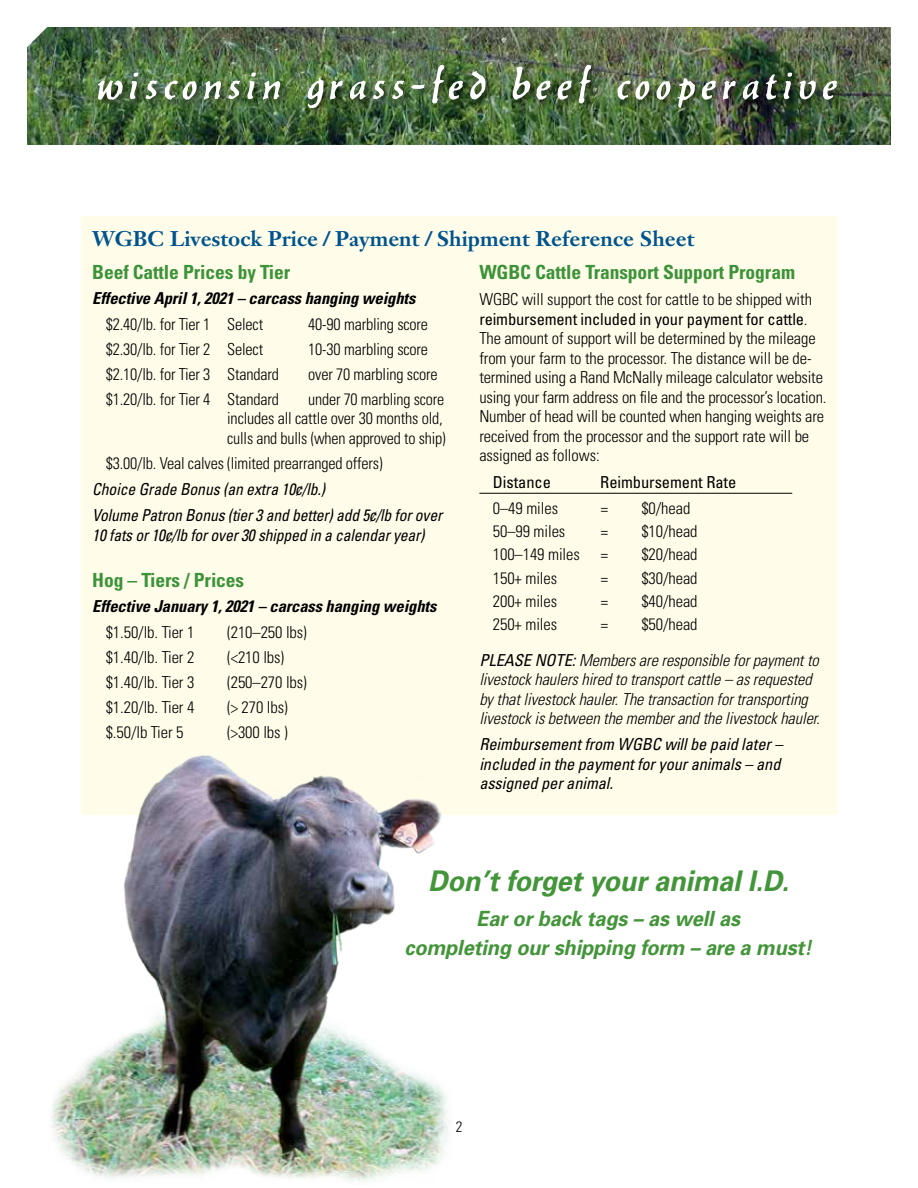
<style>
.page{position:relative;width:918px;height:1188px;background:#fff}
.page>*{position:absolute;margin:0;border:0;box-sizing:border-box;transform-origin:0 0}
.t1{font:italic 700 28.5px "Univers";letter-spacing:-.005em;color:#439539;scale:.95 1}
.t2{font:italic 700 21px/28.5px "Univers";letter-spacing:-.005em;color:#439539;text-align:center;scale:.95 1}
.t3{font:700 21px "Janson Text";color:#00538d}
.t4{font:700 condensed 19.5px "Univers";letter-spacing:-.005em;color:#3c9339}
.t5{font:300 condensed 16.5px/19.5px "Univers";letter-spacing:-.01em;color:#000}
.t6{font:italic 300 condensed 16.5px/19.5px "Univers";letter-spacing:-.005em;color:#000}
.t7{font:italic condensed 16.5px/26.2px "Univers";letter-spacing:-.005em;color:#000;scale:.95 1}
.t8{font:italic condensed 16.5px/19.5px "Univers";letter-spacing:-.005em;color:#000}
.t9{font:italic 700 condensed 16.5px "Univers";letter-spacing:-.005em;color:#000}
.t10{font:condensed 16.5px "Univers";letter-spacing:-.005em;color:#000}
.t11{font:300 condensed 15px "Univers";color:#000}
.s1{font-weight:400}
.s2{font-style:normal}
</style>
<div class="page">
<img style="left:27px;top:27px;width:864px;height:118px">
<div style="left:94px;top:61px;width:754px;height:58px;background:#000;opacity:.75"></div>
<img style="left:98px;top:64px;width:739px;height:44px">
<div style="left:81px;top:216px;width:756px;height:598px;background:#fffde9"></div>
<hr style="left:479px;top:493px;width:313px;height:1px;background:#000">
<img style="left:51px;top:755px;width:420px;height:427px">
<p class="t3" style="left:92px;top:225px;width:604px">WGBC Livestock Price / Payment / Shipment Reference Sheet</p>
<p class="t4" style="left:92px;top:260px;width:200px">Beef Cattle Prices by Tier</p>
<p class="t9" style="left:92px;top:288px;width:325px">Effective April 1, 2021 – carcass hanging weights</p>
<p class="t5" style="left:106px;top:314px;width:159px">$2.40/lb. for Tier 1 Select</p>
<p class="t5" style="left:308px;top:314px;width:121px">40-90 marbling score</p>
<p class="t5" style="left:106px;top:339px;width:159px">$2.30/lb. for Tier 2 Select</p>
<p class="t5" style="left:308px;top:339px;width:121px">10-30 marbling score</p>
<p class="t5" style="left:106px;top:364px;width:175px">$2.10/lb. for Tier 3 Standard</p>
<p class="t5" style="left:308px;top:364px;width:131px">over 70 marbling score</p>
<p class="t5" style="left:106px;top:389px;width:175px">$1.20/lb. for Tier 4 Standard</p>
<p class="t4" style="left:479px;top:260px;width:317px">WGBC Cattle Transport Support Program</p>
<p class="t5" style="left:479px;top:289px;width:349px">WGBC will support the cost for cattle to be shipped with <span class="s1">reimbursement included in your payment for cattle</span>.<br>The amount of support will be determined by the mileage from your farm to the processor. The distance will be de&shy;termined using a Rand McNally mileage calculator website using your farm address on file and the processor’s location.<br>Number of head will be counted when hanging weights are received from the processor and the support rate will be assigned as follows:</p>
<p class="t10" style="left:493px;top:471px;width:60px">Distance</p>
<p class="t10" style="left:600px;top:471px;width:138px">Reimbursement Rate</p>
<p class="t5" style="left:493px;top:498px;width:67px">0–49 miles</p>
<p class="t5" style="left:601px;top:498px;width:9px">=</p>
<p class="t5" style="left:641px;top:498px;width:50px">$0/head</p>
<p class="t5" style="left:493px;top:521px;width:74px">50–99 miles</p>
<p class="t5" style="left:601px;top:521px;width:9px">=</p>
<p class="t5" style="left:641px;top:521px;width:58px">$10/head</p>
<p class="t5" style="left:493px;top:545px;width:88px">100–149 miles</p>
<p class="t5" style="left:601px;top:545px;width:9px">=</p>
<p class="t5" style="left:641px;top:545px;width:58px">$20/head</p>
<p class="t5" style="left:493px;top:568px;width:66px">150+ miles</p>
<p class="t5" style="left:601px;top:568px;width:9px">=</p>
<p class="t5" style="left:641px;top:568px;width:58px">$30/head</p>
<p class="t5" style="left:493px;top:591px;width:66px">200+ miles</p>
<p class="t5" style="left:601px;top:591px;width:9px">=</p>
<p class="t5" style="left:641px;top:591px;width:58px">$40/head</p>
<p class="t5" style="left:493px;top:614px;width:66px">250+ miles</p>
<p class="t5" style="left:601px;top:614px;width:9px">=</p>
<p class="t5" style="left:227px;top:389px;width:220px;text-indent:81px">under 70 marbling score includes all cattle over 30 months old, culls and bulls (when approved to ship)</p>
<p class="t5" style="left:106px;top:453px;width:278px">$3.00/lb. Veal calves (limited prearranged offers)</p>
<p class="t7" style="left:92px;top:476px;width:370px">Choice Grade Bonus (an extra 10¢/lb.)<br>Volume Patron Bonus (tier 3 and better) add 5¢/lb for over</p>
<p class="t7" style="left:92px;top:521px;width:351px">10 fats or 10¢/lb for over 30 shipped in a calendar year)</p>
<p class="t4" style="left:92px;top:568px;width:154px">Hog – Tiers / Prices</p>
<p class="t9" style="left:92px;top:596px;width:346px">Effective January 1, 2021 – carcass hanging weights</p>
<p class="t5" style="left:106px;top:623px;width:90px">$1.50/lb. Tier 1</p>
<p class="t5" style="left:227px;top:623px;width:81px">(210–250 lbs)</p>
<p class="t5" style="left:106px;top:647px;width:90px">$1.40/lb. Tier 2</p>
<p class="t5" style="left:227px;top:647px;width:58px">(&lt;210 lbs)</p>
<p class="t5" style="left:106px;top:672px;width:90px">$1.40/lb. Tier 3</p>
<p class="t5" style="left:227px;top:672px;width:81px">(250–270 lbs)</p>
<p class="t5" style="left:106px;top:697px;width:90px">$1.20/lb. Tier 4</p>
<p class="t5" style="left:227px;top:697px;width:62px">(&gt; 270 lbs)</p>
<p class="t5" style="left:106px;top:722px;width:79px">$.50/lb Tier 5</p>
<p class="t5" style="left:227px;top:722px;width:62px">(&gt;300 lbs )</p>
<p class="t6" style="left:479px;top:606px;width:341px;line-height:35.4px;text-indent:162px"><span class="s2">$50/head<br></span><span class="s1">PLEASE NOTE:</span> Members are responsible for payment to</p>
<p class="t6" style="left:479px;top:669px;width:342px">livestock haulers hired to transport cattle – as requested by that livestock hauler. The transaction for transporting livestock is between the member and the livestock hauler.</p>
<p class="t8" style="left:479px;top:734px;width:305px">Reimbursement from WGBC will be paid later – included in the payment for your animals – and assigned per animal.</p>
<h1 class="t1" style="left:428px;top:862px;width:381px">Don’t forget your animal I.D.</h1>
<p class="t2" style="left:404px;top:904px;width:431px">Ear or back tags – as well as<br>completing our shipping form – are a must!</p>
<p class="t11" style="left:456px;top:1118px;width:8px">2</p>
</div>
